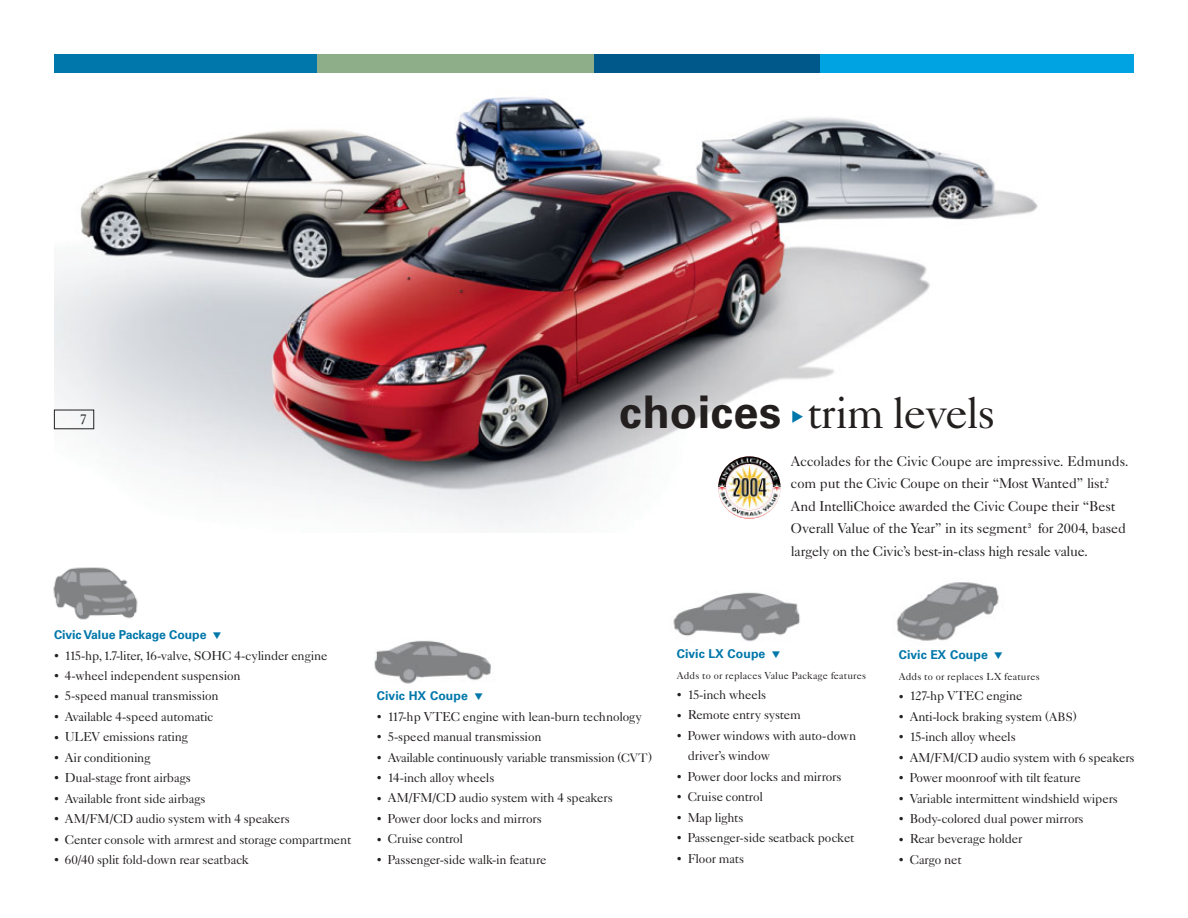
<style>
.page{position:relative;width:1188px;height:918px;background:#fff}
.page>*{position:absolute;margin:0;border:0;box-sizing:border-box;transform-origin:0 0}
.t1{font:45px "Caslon Five Forty";letter-spacing:-.025em;color:#231f1f}
.t2{font:700 45px "Univers";letter-spacing:.01em;color:#231f1f}
.t3{font:14.25px/22.5px "Caslon Five Forty";letter-spacing:-.015em;color:#231f1f}
.t4{font:12.9px/20.4px "Caslon Five Forty";letter-spacing:-.015em;color:#231f1f}
.t5{font:700 12.3px "Univers";color:#07a}
.t6{font:10.2px "Caslon Five Forty";letter-spacing:.015em;color:#231f1f}
.s1{font-size:9.9px}
.s2{font-size:12.3px}
</style>
<div class="page">
<img style="left:673px;top:592px;width:127px;height:50px">
<img style="left:896px;top:582px;width:103px;height:59px">
<img style="left:55px;top:72px;width:1014px;height:455px">
<div style="left:54px;top:54px;width:264px;height:18px;background:#07a"></div>
<div style="left:318px;top:54px;width:276px;height:18px;background:#8ead89"></div>
<div style="left:594px;top:54px;width:227px;height:18px;background:#005789"></div>
<div style="left:821px;top:54px;width:313px;height:18px;background:#00a3e2"></div>
<img style="left:718px;top:456px;width:63px;height:63px;border-radius:50%">
<img style="left:53px;top:567px;width:85px;height:53px">
<img style="left:374px;top:640px;width:117px;height:44px">
<div style="left:54px;top:410px;width:40px;height:19px;border:1px solid #231f1f"></div>
<svg style="left:793px;top:410px;width:10px;height:13px"></svg>
<p class="t3" style="left:80px;top:410px;width:9px">7</p>
<h1 class="t2" style="left:619px;top:396px;width:164px">choices</h1>
<h1 class="t1" style="left:807px;top:397px;width:190px">trim levels</h1>
<p class="t3" style="left:791px;top:451px;width:339px">Accolades for the Civic Coupe are impressive. Edmunds. com put the Civic Coupe on their “Most Wanted” list.<sup>2<br></sup>And IntelliChoice awarded the Civic Coupe their “Best Overall Value of the Year” in its segment <sup>3</sup> for 2004, based largely on the Civic’s best-in-class high resale value.</p>
<p class="t5" style="left:54px;top:630px;width:169px">Civic Value Package Coupe ▼</p>
<p class="t4" style="left:54px;top:646px;width:275px"><span class="s1">•</span> 115-hp,1.7-liter, 16-valve, SOHC 4-cylinder engine</p>
<p class="t4" style="left:54px;top:667px;width:188px"><span class="s1">•</span> 4-wheel independent suspension</p>
<p class="t4" style="left:54px;top:687px;width:166px"><span class="s1">•</span> 5-speed manual transmission</p>
<p class="t4" style="left:54px;top:708px;width:161px"><span class="s1">•</span> Available 4-speed automatic</p>
<p class="t4" style="left:54px;top:728px;width:136px"><span class="s1">•</span> ULEV emissions rating</p>
<p class="t4" style="left:54px;top:748px;width:98px"><span class="s1">•</span> Air conditioning</p>
<p class="t4" style="left:54px;top:769px;width:138px"><span class="s1">•</span> Dual-stage front airbags</p>
<p class="t4" style="left:54px;top:789px;width:153px"><span class="s1">•</span> Available front side airbags</p>
<p class="t4" style="left:54px;top:810px;width:237px"><span class="s1">•</span> AM/FM/CD audio system with 4 speakers</p>
<p class="t4" style="left:54px;top:830px;width:299px"><span class="s1">•</span> Center console with armrest and storage compartment</p>
<p class="t4" style="left:54px;top:851px;width:197px"><span class="s1">•</span> 60/40 split fold-down rear seatback</p>
<p class="t5" style="left:377px;top:691px;width:107px">Civic HX Coupe ▼</p>
<p class="t4" style="left:377px;top:707px;width:267px"><span class="s1">•</span> 117-hp VTEC engine with lean-burn technology</p>
<p class="t4" style="left:377px;top:728px;width:166px"><span class="s1">•</span> 5-speed manual transmission</p>
<p class="t4" style="left:377px;top:748px;width:277px"><span class="s1">•</span> Available continuously variable transmission (<span class="s2">CVT</span>)</p>
<p class="t4" style="left:377px;top:769px;width:119px"><span class="s1">•</span> 14-inch alloy wheels</p>
<p class="t4" style="left:377px;top:789px;width:237px"><span class="s1">•</span> AM/FM/CD audio system with 4 speakers</p>
<p class="t4" style="left:377px;top:810px;width:166px"><span class="s1">•</span> Power door locks and mirrors</p>
<p class="t4" style="left:377px;top:830px;width:88px"><span class="s1">•</span> Cruise control</p>
<p class="t4" style="left:377px;top:850px;width:171px"><span class="s1">•</span> Passenger-side walk-in feature</p>
<p class="t5" style="left:677px;top:649px;width:105px">Civic LX Coupe ▼</p>
<p class="t6" style="left:677px;top:671px;width:191px">Adds to or replaces Value Package features</p>
<p class="t4" style="left:677px;top:686px;width:91px"><span class="s1">•</span> 15-inch wheels</p>
<p class="t4" style="left:677px;top:706px;width:126px"><span class="s1">•</span> Remote entry system</p>
<p class="t4" style="left:688px;top:727px;width:170px;text-indent:-11px"><span class="s1">•</span> Power windows with auto-down driver’s window</p>
<p class="t4" style="left:677px;top:767px;width:166px"><span class="s1">•</span> Power door locks and mirrors</p>
<p class="t4" style="left:677px;top:788px;width:88px"><span class="s1">•</span> Cruise control</p>
<p class="t4" style="left:677px;top:808px;width:68px"><span class="s1">•</span> Map lights</p>
<p class="t4" style="left:677px;top:829px;width:179px"><span class="s1">•</span> Passenger-side seatback pocket</p>
<p class="t4" style="left:677px;top:849px;width:69px"><span class="s1">•</span> Floor mats</p>
<p class="t5" style="left:899px;top:651px;width:105px">Civic EX Coupe ▼</p>
<p class="t6" style="left:899px;top:673px;width:142px">Adds to or replaces LX features</p>
<p class="t4" style="left:899px;top:687px;width:125px"><span class="s1">•</span> 127-hp VTEC engine</p>
<p class="t4" style="left:899px;top:707px;width:179px"><span class="s1">•</span> Anti-lock braking system (<span class="s2">ABS</span>)</p>
<p class="t4" style="left:899px;top:728px;width:119px"><span class="s1">•</span> 15-inch alloy wheels</p>
<p class="t4" style="left:899px;top:748px;width:237px"><span class="s1">•</span> AM/FM/CD audio system with 6 speakers</p>
<p class="t4" style="left:899px;top:769px;width:184px"><span class="s1">•</span> Power moonroof with tilt feature</p>
<p class="t4" style="left:899px;top:789px;width:221px"><span class="s1">•</span> Variable intermittent windshield wipers</p>
<p class="t4" style="left:899px;top:810px;width:186px"><span class="s1">•</span> Body-colored dual power mirrors</p>
<p class="t4" style="left:899px;top:830px;width:125px"><span class="s1">•</span> Rear beverage holder</p>
<p class="t4" style="left:899px;top:851px;width:64px"><span class="s1">•</span> Cargo net</p>
</div>
